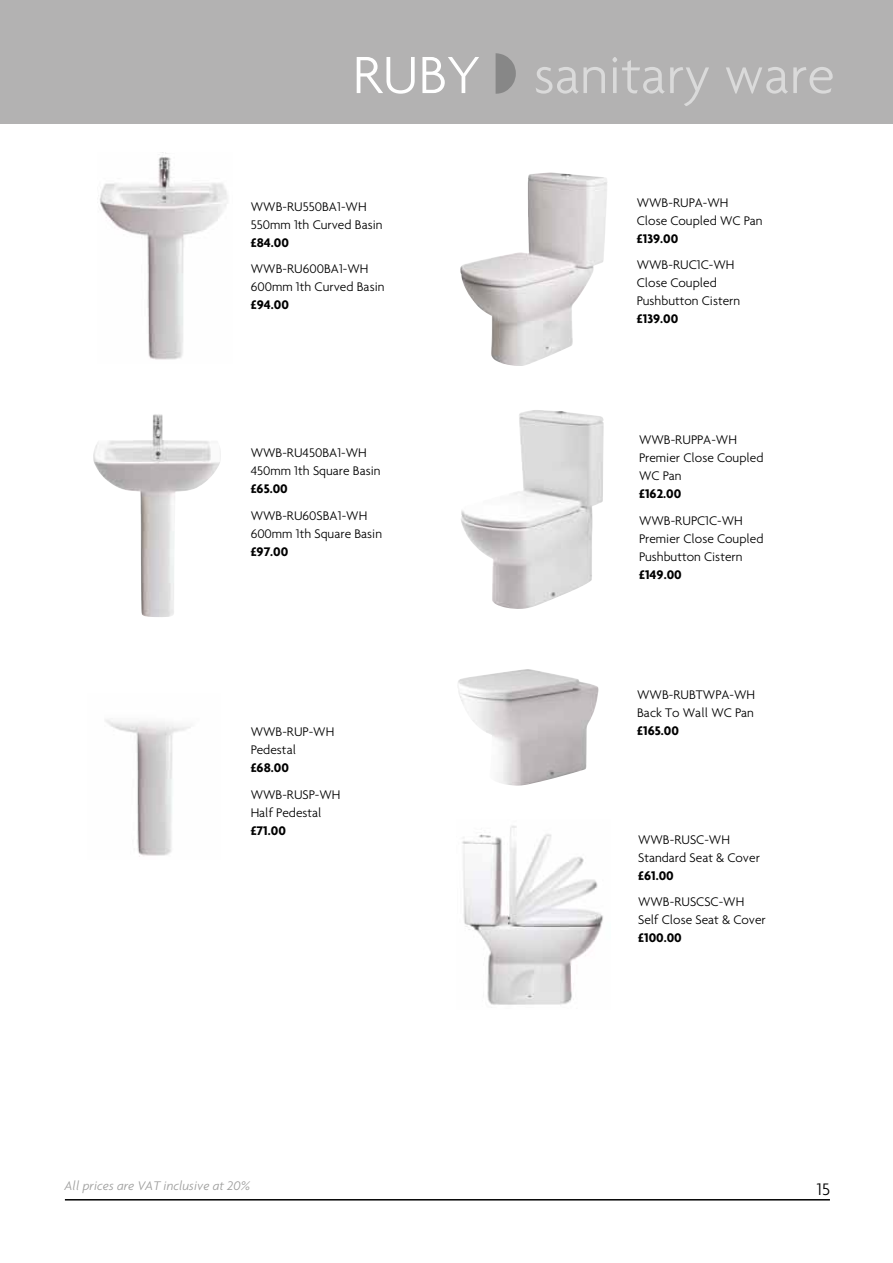
<style>
.page{position:relative;width:893px;height:1263px;background:#fff}
.page>*{position:absolute;margin:0;border:0;box-sizing:border-box;transform-origin:0 0}
.t1{font:300 56.55px "Agenda";color:#dadada}
.t2{font:300 18px "Agenda";color:#000}
.t3{font:300 13.5px/18px "Agenda";color:#000}
.t4{font:700 13.5px "Agenda";color:#000}
.t5{font:italic 300 13.5px "Agenda";color:#9d9d9c}
.s1{color:#fff}
.s2{color:#878787}
</style>
<div class="page">
<div style="left:0;top:0;width:893px;height:123px;background:#b3b2b2"></div>
<hr style="left:65px;top:1199px;width:765px;height:1px;background:#000">
<img style="left:100px;top:153px;width:128px;height:207px">
<img style="left:93px;top:414px;width:128px;height:203px">
<img style="left:105px;top:719px;width:86px;height:138px">
<img style="left:460px;top:172px;width:147px;height:194px">
<img style="left:461px;top:410px;width:143px;height:199px">
<img style="left:458px;top:669px;width:140px;height:117px">
<img style="left:462px;top:826px;width:141px;height:179px">
<h1 class="t1" style="left:353px;top:42px;width:483px"><span class="s1">RUBY</span> <span class="s2">◗</span> sanitary ware</h1>
<p class="t3" style="left:251px;top:197px;width:133px">WWB-RU550BA1-WH<br>550mm 1th Curved Basin</p>
<p class="t4" style="left:251px;top:234px;width:40px">£84.00</p>
<p class="t3" style="left:251px;top:260px;width:135px">WWB-RU600BA1-WH<br>600mm 1th Curved Basin</p>
<p class="t4" style="left:251px;top:297px;width:40px">£94.00</p>
<p class="t3" style="left:251px;top:444px;width:131px">WWB-RU450BA1-WH<br>450mm 1th Square Basin</p>
<p class="t4" style="left:251px;top:481px;width:39px">£65.00</p>
<p class="t3" style="left:251px;top:506px;width:133px">WWB-RU60SBA1-WH<br>600mm 1th Square Basin</p>
<p class="t4" style="left:251px;top:543px;width:39px">£97.00</p>
<p class="t3" style="left:251px;top:722px;width:85px">WWB-RUP-WH<br>Pedestal</p>
<p class="t4" style="left:251px;top:759px;width:40px">£68.00</p>
<p class="t3" style="left:251px;top:785px;width:91px">WWB-RUSP-WH<br>Half Pedestal</p>
<p class="t4" style="left:251px;top:822px;width:37px">£71.00</p>
<p class="t5" style="left:65px;top:1177px;width:187px">All prices are VAT inclusive at 20%</p>
<p class="t3" style="left:637px;top:193px;width:127px">WWB-RUPA-WH<br>Close Coupled WC Pan</p>
<p class="t4" style="left:637px;top:230px;width:43px">£139.00</p>
<p class="t3" style="left:637px;top:256px;width:105px">WWB-RUC1C-WH<br>Close Coupled<br>Pushbutton Cistern</p>
<p class="t4" style="left:637px;top:311px;width:43px">£139.00</p>
<p class="t3" style="left:639px;top:430px;width:126px">WWB-RUPPA-WH<br>Premier Close Coupled<br>WC Pan</p>
<p class="t4" style="left:639px;top:485px;width:44px">£162.00</p>
<p class="t3" style="left:639px;top:511px;width:126px">WWB-RUPC1C-WH<br>Premier Close Coupled<br>Pushbutton Cistern</p>
<p class="t4" style="left:639px;top:566px;width:44px">£149.00</p>
<p class="t3" style="left:637px;top:685px;width:120px">WWB-RUBTWPA-WH<br>Back To Wall WC Pan</p>
<p class="t4" style="left:637px;top:722px;width:43px">£165.00</p>
<p class="t3" style="left:638px;top:830px;width:123px">WWB-RUSC-WH<br>Standard Seat &amp; Cover</p>
<p class="t4" style="left:638px;top:867px;width:37px">£61.00</p>
<p class="t3" style="left:638px;top:893px;width:129px">WWB-RUSCSC-WH<br>Self Close Seat &amp; Cover</p>
<p class="t4" style="left:638px;top:930px;width:45px">£100.00</p>
<h2 class="t2" style="left:817px;top:1178px;width:15px">15</h2>
</div>
